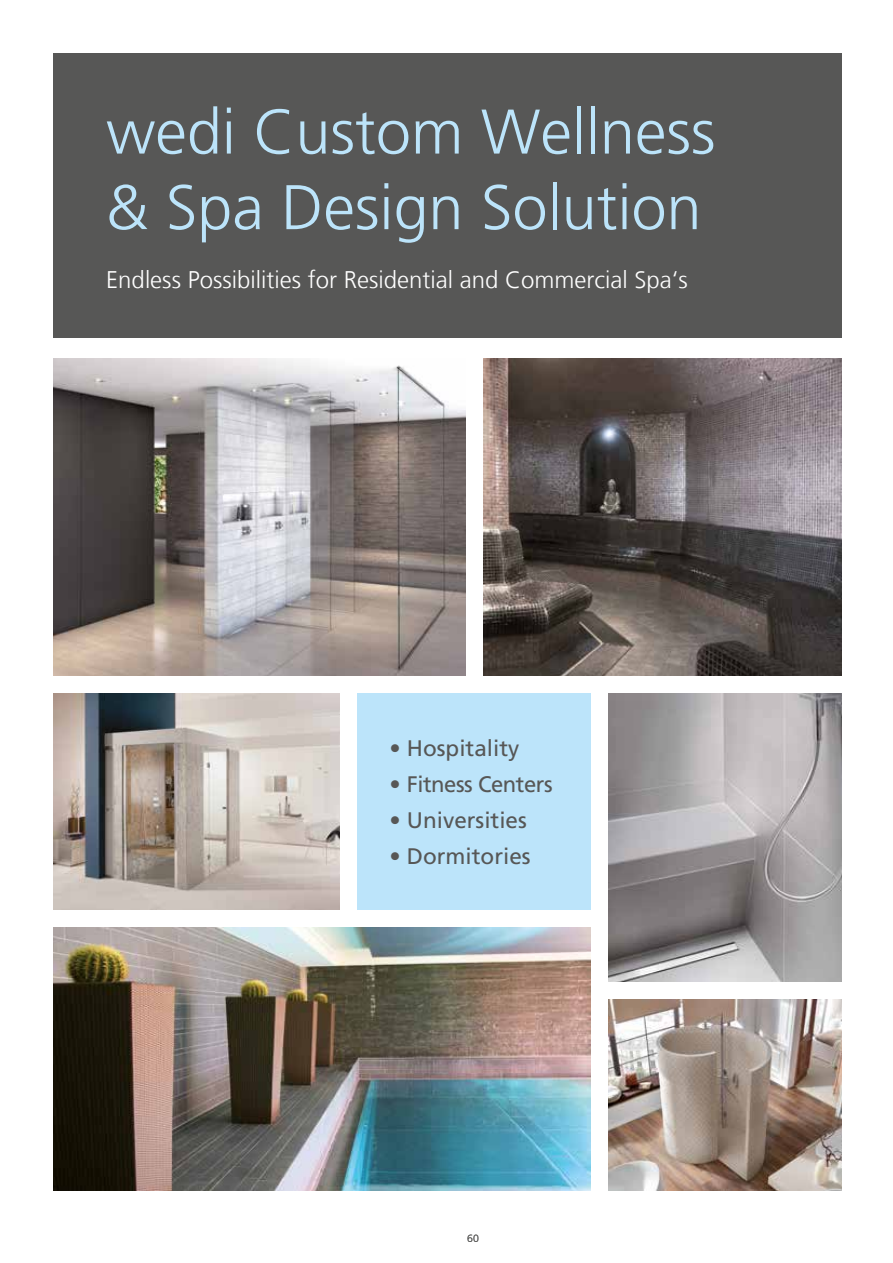
<style>
.page{position:relative;width:893px;height:1263px;background:#fff}
.page>*{position:absolute;margin:0;border:0;box-sizing:border-box;transform-origin:0 0}
.t1{font:300 63px/75.6px "Frutiger LT Com";color:#bce4fa}
.t2{font:300 24px "Frutiger LT Com";color:#fff}
.t3{font:22.5px "Frutiger LT Com";color:#575756}
.t4{font:22.5px "Frutiger LT Com";letter-spacing:-.02em;color:#575756}
.t5{font:300 10.5px "Frutiger LT Com";color:#575756}
</style>
<div class="page">
<img style="left:53px;top:359px;width:412px;height:317px">
<div style="left:53px;top:53px;width:789px;height:285px;background:#575756"></div>
<img style="left:483px;top:359px;width:359px;height:317px">
<img style="left:609px;top:999px;width:233px;height:191px">
<div style="left:357px;top:694px;width:234px;height:216px;background:#bce4fa"></div>
<img style="left:53px;top:694px;width:286px;height:216px">
<img style="left:53px;top:928px;width:538px;height:262px">
<img style="left:609px;top:694px;width:233px;height:288px">
<h1 class="t1" style="left:106px;top:94px;width:611px">wedi Custom Wellness &amp; Spa Design Solution</h1>
<p class="t2" style="left:106px;top:265px;width:583px">Endless Possibilities for Residential and Commercial Spa‘s</p>
<p class="t3" style="left:389px;top:735px;width:132px">• Hospitality</p>
<p class="t4" style="left:389px;top:771px;width:165px">• Fitness Centers</p>
<p class="t3" style="left:389px;top:807px;width:139px">• Universities</p>
<p class="t3" style="left:389px;top:843px;width:143px">• Dormitories</p>
<p class="t5" style="left:467px;top:1232px;width:13px">60</p>
</div>
